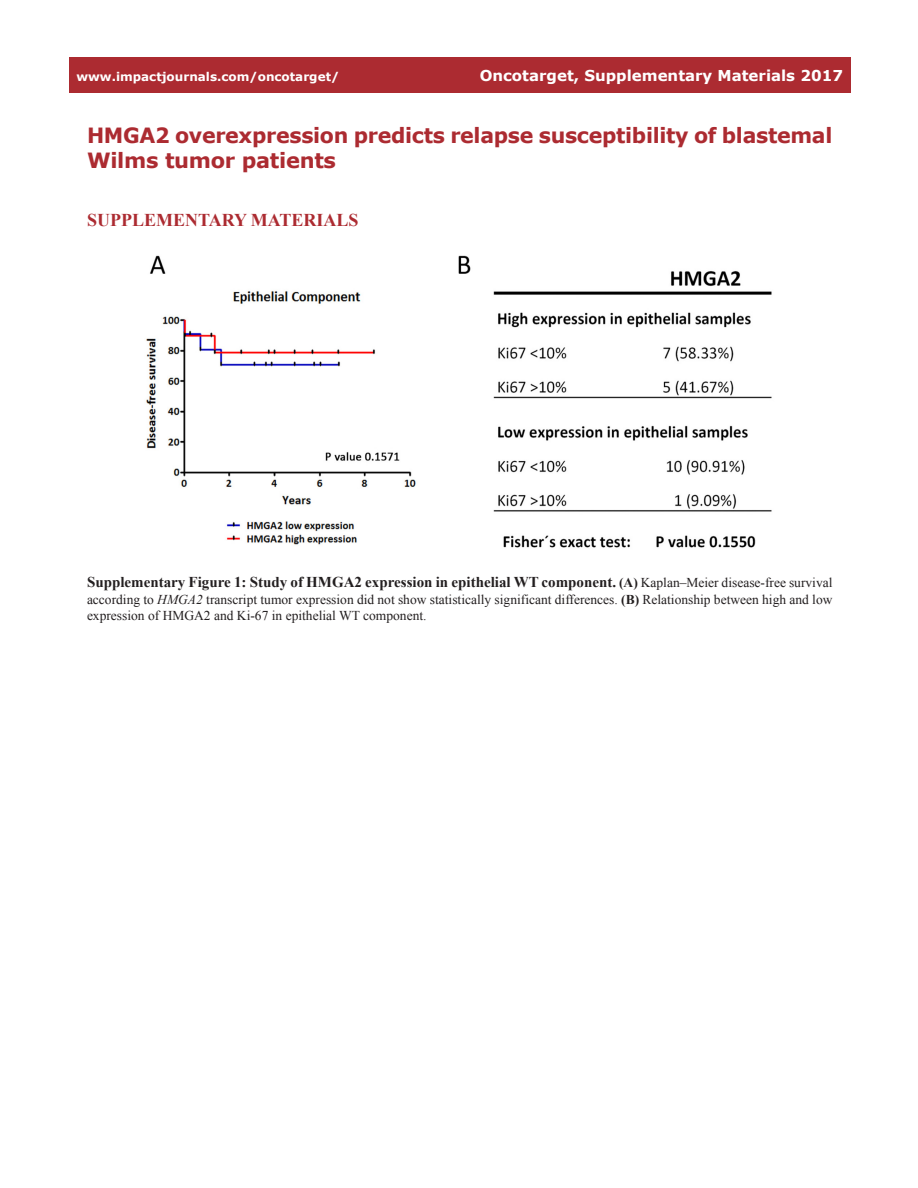
<style>
.page{position:relative;width:918px;height:1188px;background:#fff}
.page>*{position:absolute;margin:0;border:0;box-sizing:border-box;transform-origin:0 0}
.t1{font:700 21px/25.2px "Verdana";letter-spacing:-.015em;color:#ac2b31}
.Heading{font:700 18px "Times New Roman";color:#ac2b31}
.figuretext{font:700 15px "Times New Roman";color:#231f20}
.t2{font:700 15px "Verdana";color:#fff}
.figuretext-2{font:13.5px/16.2px "Times New Roman";color:#231f20}
.t3{font:700 12px "Verdana";color:#fff}
.s1{font-size:13.5px}
.s2{font-weight:400;font-size:13.5px}
.s3{font-style:italic}
.s4{font-weight:700}
</style>
<div class="page">
<div style="left:69px;top:57px;width:781px;height:36px;background:#ac2b31"></div>
<img style="left:146px;top:255px;width:626px;height:293px">
<p class="t3" style="left:76px;top:68px;width:264px">www.impactjournals.com/oncotarget/</p>
<p class="t2" style="left:480px;top:65px;width:365px">Oncotarget, Supplementary Materials 2017</p>
<p class="t1" style="left:87px;top:122px;width:747px">HMGA2 overexpression predicts relapse susceptibility of blastemal<br>Wilms tumor patients</p>
<p class="Heading" style="left:87px;top:207px;width:273px">SUPPLEMENTARY MATERIALS</p>
<p class="figuretext" style="left:87px;top:572px;width:747px">Supplementary Figure 1: Study of HMGA2 expression in epithelial WT component. <span class="s1">(A)</span> <span class="s2">Kaplan–Meier disease-free survival</span></p>
<p class="figuretext-2" style="left:87px;top:591px;width:747px">according to <span class="s3">HMGA2</span> transcript tumor expression did not show statistically significant differences. <span class="s4">(B)</span> Relationship between high and low expression of HMGA2 and Ki-67 in epithelial WT component.</p>
</div>
